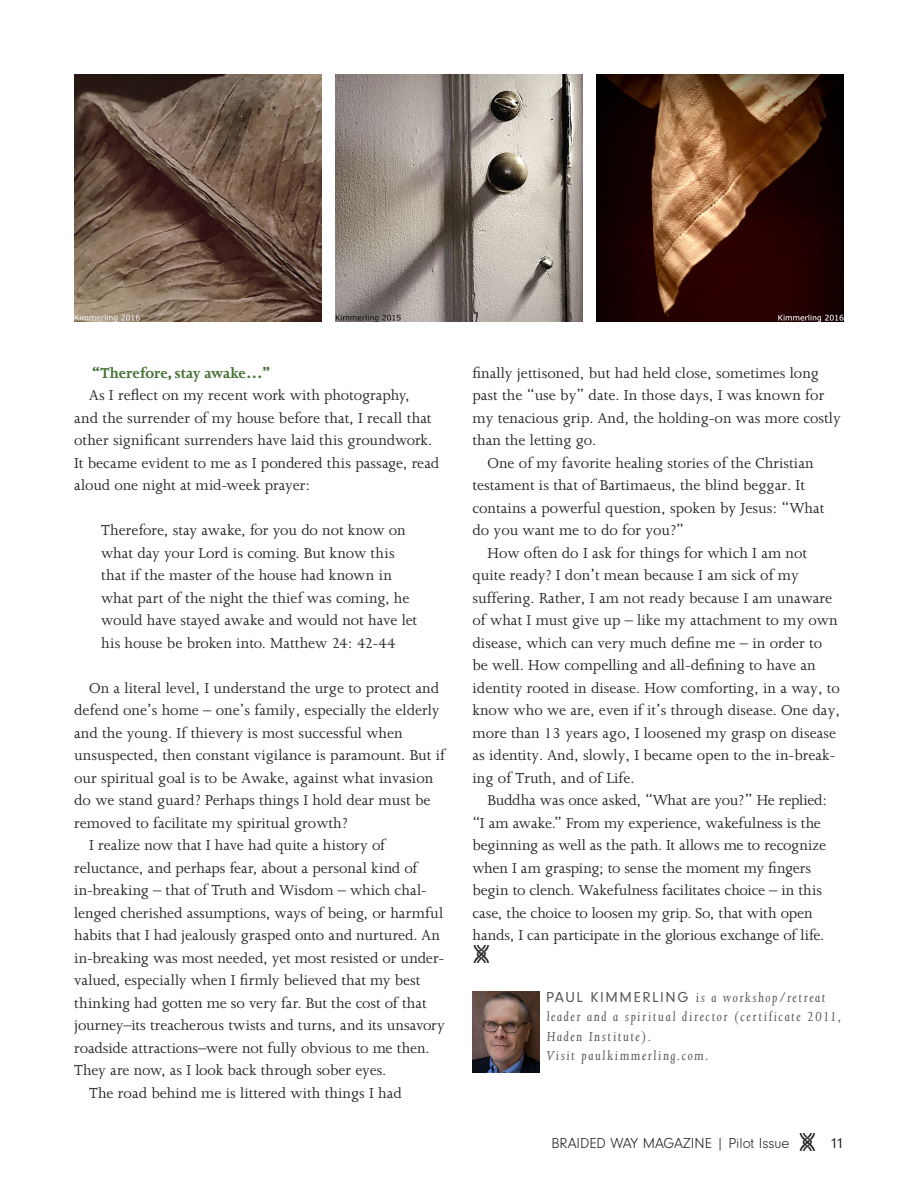
<style>
.page{position:relative;width:918px;height:1188px;background:#fff}
.page>*{position:absolute;margin:0;border:0;box-sizing:border-box;transform-origin:0 0}
.BT-Joanna{font:16.5px/22.5px "Joanna";color:#231f20}
.subhead_in_text{font:700 16.5px "Joanna";color:#477136}
.ABOUT_AUTHOR{font:italic 15px/19.5px "Joanna";letter-spacing:.1em;color:#57585a}
.t1{font:15px "Neuzeit Gro T Ligh";color:#231f20}
.BT-Joanna-2{font:15px "DS Celtic Border 1";color:#231f20}
.s1{font-family:"Neuzeit Gro T";font-style:normal}
.s2{font-family:"DS Celtic Border 1"}
.s3{font-family:"Neuzeit Gro T"}
</style>
<div class="page">
<img style="left:472px;top:991px;width:68px;height:81px">
<img style="left:335px;top:74px;width:248px;height:248px">
<img style="left:596px;top:74px;width:248px;height:248px">
<img style="left:74px;top:74px;width:248px;height:248px">
<p class="subhead_in_text" style="left:92px;top:364px;width:179px">“Therefore, stay awake…”</p>
<p class="BT-Joanna" style="left:74px;top:384px;width:367px;text-indent:15px">As I reflect on my recent work with photography,<br>and the surrender of my house before that, I recall that other significant surrenders have laid this groundwork.<br>It became evident to me as I pondered this passage, read aloud one night at mid-week prayer:</p>
<p class="BT-Joanna" style="left:101px;top:519px;width:318px">Therefore, stay awake, for you do not know on what day your Lord is coming. But know this that if the master of the house had known in what part of the night the thief was coming, he would have stayed awake and would not have let his house be broken into. Matthew 24: 42-44</p>
<p class="BT-Joanna" style="left:74px;top:677px;width:373px;text-indent:15px">On a literal level, I understand the urge to protect and defend one’s home – one’s family, especially the elderly and the young. If thievery is most successful when unsuspected, then constant vigilance is paramount. But if our spiritual goal is to be Awake, against what invasion do we stand guard? Perhaps things I hold dear must be removed to facilitate my spiritual growth?</p>
<p class="BT-Joanna" style="left:74px;top:834px;width:372px;text-indent:15px">I realize now that I have had quite a history of reluctance, and perhaps fear, about a personal kind of in-breaking – that of Truth and Wisdom – which chal&shy;lenged cherished assumptions, ways of being, or harmful habits that I had jealously grasped onto and nurtured. An in-breaking was most needed, yet most resisted or under&shy;valued, especially when I firmly believed that my best thinking had gotten me so very far. But the cost of that journey–its treacherous twists and turns, and its unsavory roadside attractions–were not fully obvious to me then.<br>They are now, as I look back through sober eyes.</p>
<p class="BT-Joanna" style="left:89px;top:1082px;width:314px">The road behind me is littered with things I had</p>
<p class="BT-Joanna" style="left:472px;top:362px;width:370px">finally jettisoned, but had held close, sometimes long past the “use by” date. In those days, I was known for my tenacious grip. And, the holding-on was more costly than the letting go.</p>
<p class="BT-Joanna" style="left:472px;top:452px;width:354px;text-indent:15px">One of my favorite healing stories of the Christian testament is that of Bartimaeus, the blind beggar. It contains a powerful question, spoken by Jesus: “What do you want me to do for you?”</p>
<p class="BT-Joanna" style="left:472px;top:542px;width:369px;text-indent:15px">How often do I ask for things for which I am not quite ready? I don’t mean because I am sick of my suffering. Rather, I am not ready because I am unaware of what I must give up – like my attachment to my own disease, which can very much define me – in order to be well. How compelling and all-defining to have an identity rooted in disease. How comforting, in a way, to know who we are, even if it’s through disease. One day, more than 13 years ago, I loosened my grasp on disease as identity. And, slowly, I became open to the in-break&shy;ing of Truth, and of Life.</p>
<p class="BT-Joanna" style="left:472px;top:789px;width:356px;text-indent:15px">Buddha was once asked, “What are you?” He replied: “I am awake.” From my experience, wakefulness is the beginning as well as the path. It allows me to recognize when I am grasping; to sense the moment my fingers begin to clench. Wakefulness facilitates choice – in this case, the choice to loosen my grip. So, that with open hands, I can participate in the glorious exchange of life.</p>
<p class="BT-Joanna-2" style="left:472px;top:949px;width:19px">w</p>
<p class="ABOUT_AUTHOR" style="left:546px;top:988px;width:297px"><span class="s1">PAUL KIMMERLING</span> is a workshop/retreat leader and a spiritual director (certificate 2011, Haden Institute).<br>Visit paulkimmerling.com.</p>
<p class="t1" style="left:551px;top:1135px;width:294px">BRAIDED WAY MAGAZINE | Pilot Issue <span class="s2">w</span> <span class="s3">11</span></p>
</div>
